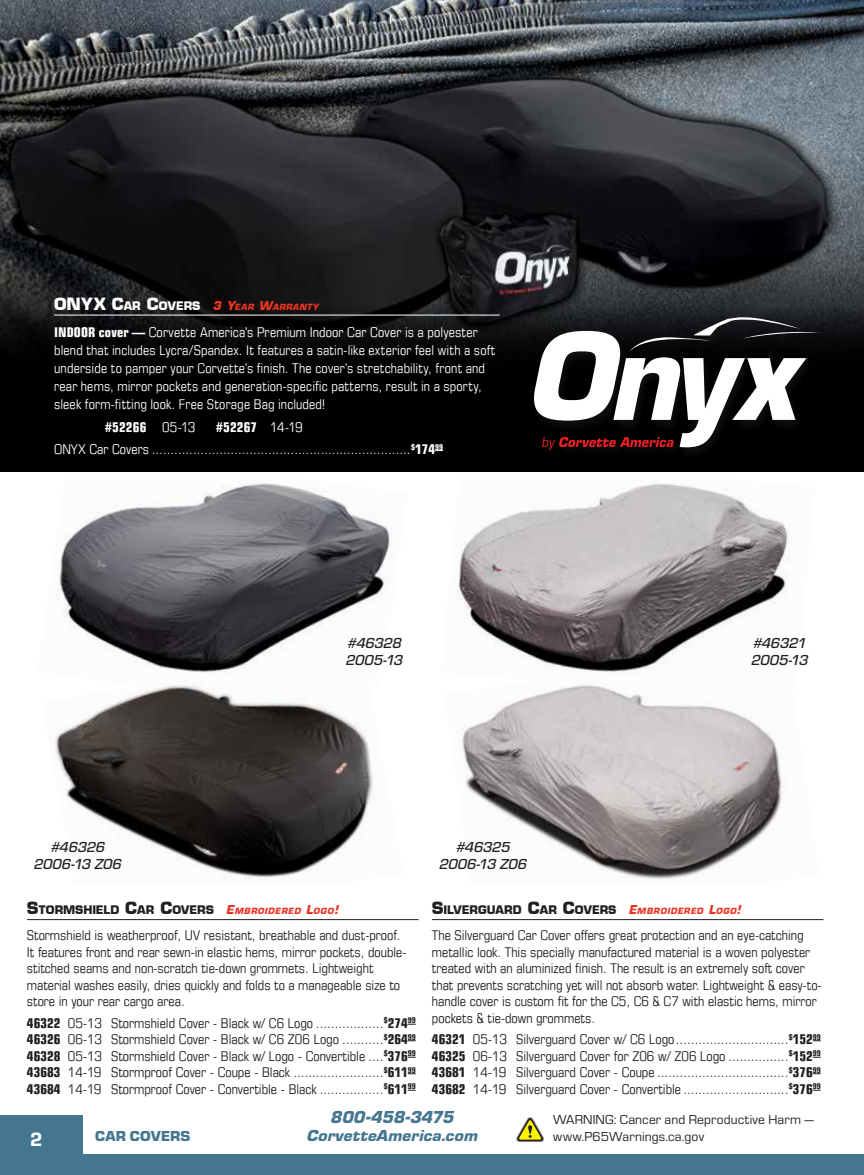
<style>
.page{position:relative;width:864px;height:1175px;background:#fff}
.page>*{position:absolute;margin:0;border:0;box-sizing:border-box;transform-origin:0 0}
.t1{font:20.1px "Eurostile Hea";color:#fff}
.t2{font:italic 900 18px "Eurostile";letter-spacing:-.015em;color:#447690}
.t3{font:italic 900 16.5px "Eurostile";letter-spacing:.01em;color:#447690;scale:1.04 1}
.t4{font:15px/17.4px "Eurostile Med Ita";letter-spacing:-.015em;color:#231f20}
.t5{font:900 15px "Eurostile";letter-spacing:.01em;color:#447690}
.t6{font:condensed 13.5px/16.5px "Eurostile LT";color:#231f20}
.t7{font:condensed 13.5px/18px "Eurostile LT";letter-spacing:.01em;color:#fff}
.t8{font:13.5px/16.5px "Eurostile";letter-spacing:.01em;color:#231f20}
.t9{font:700 condensed 13.5px "Eurostile LT";letter-spacing:.01em;color:#fff}
.t10{font:700 11.55px "Eurostile LT";color:#231f20}
.t11{font:italic 700 8.4px "Eurostile LT";letter-spacing:.06em;color:#ee3524}
.s1{font-style:normal;font-size:16.5px;color:#fff}
.s2{font-style:normal;font-size:11.55px;color:#fff}
.s3{font-size:12px}
.s4{font-weight:700}
.s5{font-weight:400}
.s6{font-size:16.5px}
.s7{font-style:italic;font-size:12px;color:#ee3524}
.s8{font-style:italic;font-size:8.4px;color:#ee3524}
</style>
<div class="page">
<div style="left:847px;top:1154px;width:17px;height:20px;background:#447690"></div>
<div style="left:0;top:1154px;width:850px;height:20px;background:#447690"></div>
<div style="left:0;top:1115px;width:82px;height:59px;background:#447690"></div>
<svg style="left:516px;top:1117px;width:28px;height:25px"></svg>
<div style="left:0;top:0;width:864px;height:471px;background:#000"></div>
<hr style="left:27px;top:919px;width:391px;height:1px;background:#231f20">
<hr style="left:432px;top:919px;width:391px;height:1px;background:#231f20">
<img style="left:0;top:0;width:864px;height:349px">
<div style="left:531px;top:317px;width:300px;height:144px;background:#000"></div>
<div style="left:742px;top:332px;width:89px;height:18px;background:#08090b"></div>
<svg style="left:530px;top:315px;width:293px;height:135px"></svg>
<hr style="left:54px;top:315px;width:446px;height:1px;background:#fff">
<img style="left:59px;top:483px;width:331px;height:190px">
<img style="left:55px;top:685px;width:319px;height:197px">
<img style="left:457px;top:483px;width:332px;height:192px">
<img style="left:462px;top:685px;width:321px;height:195px">
<hr style="left:862px;top:0;width:2px;height:299px;background:#231f20;opacity:.25">
<svg style="left:863px;top:0;width:1px;height:287px"></svg>
<p class="t11" style="left:54px;top:301px;width:266px"><span class="s1">ONYX C</span><span class="s2">AR</span> <span class="s1">C</span><span class="s2">OVERS</span> <span class="s3">3 Y</span>EAR <span class="s3">W</span>ARRANTY</p>
<p class="t7" style="left:54px;top:323px;width:443px"><span class="s4">INDOOR cover —</span> Corvette America’s Premium Indoor Car Cover is a polyester blend that includes Lycra/Spandex. It features a satin-like exterior feel with a soft underside to pamper your Corvette’s finish. The cover’s stretchability, front and rear hems, mirror pockets and generation-specific patterns, result in a sporty, sleek form-fitting look. Free Storage Bag included!</p>
<p class="t9" style="left:105px;top:419px;width:92px">#52266 <span class="s5">05-13</span></p>
<p class="t7" style="left:54px;top:416px;width:390px;line-height:21.9px;text-indent:162px"><span class="s4">#52267</span> 14-19<br>ONYX Car Covers .....................................................................<sup>$</sup><span class="s4">174</span><sup>99</sup></p>
<p class="t4" style="left:34px;top:837px;width:89px;text-align:center">#46326<br>2006-13 Z06</p>
<p class="t4" style="left:346px;top:633px;width:58px">#46328<br>2005-13</p>
<p class="t4" style="left:439px;top:837px;width:89px;text-align:center">#46325<br>2006-13 Z06</p>
<p class="t4" style="left:751px;top:633px;width:58px">#46321<br>2005-13</p>
<p class="t10" style="left:27px;top:903px;width:313px"><span class="s6">S</span>TORMSHIELD <span class="s6">C</span>AR <span class="s6">C</span>OVERS <span class="s7">E</span><span class="s8">MBROIDERED</span> <span class="s7">L</span><span class="s8">OGO</span><span class="s7">!</span></p>
<p class="t6" style="left:27px;top:926px;width:381px">Stormshield is weatherproof, UV resistant, breathable and dust-proof.<br>It features front and rear sewn-in elastic hems, mirror pockets, double&shy;stitched seams and non-scratch tie-down grommets. Lightweight material washes easily, dries quickly and folds to a manageable size to store in your rear cargo area.</p>
<p class="t6" style="left:27px;top:1014px;width:390px;text-align:justify"><span class="s4">46322</span> 05-13 Stormshield Cover - Black w/ C6 Logo ..................<sup>$</sup><span class="s4">274</span><sup>99<br></sup><span class="s4">46326</span> 06-13 Stormshield Cover - Black w/ C6 Z06 Logo ...........<sup>$</sup><span class="s4">264</span><sup>99<br></sup><span class="s4">46328</span> 05-13 Stormshield Cover - Black w/ Logo - Convertible ....<sup>$</sup><span class="s4">376</span><sup>99<br></sup><span class="s4">43683</span> 14-19 Stormproof Cover - Coupe - Black ........................<sup>$</sup><span class="s4">611</span><sup>99<br></sup><span class="s4">43684</span> 14-19 Stormproof Cover - Convertible - Black .................<sup>$</sup><span class="s4">611</span><sup>99</sup></p>
<p class="t10" style="left:432px;top:903px;width:310px"><span class="s6">S</span>ILVERGUARD <span class="s6">C</span>AR <span class="s6">C</span>OVERS <span class="s7">E</span><span class="s8">MBROIDERED</span> <span class="s7">L</span><span class="s8">OGO</span><span class="s7">!</span></p>
<p class="t6" style="left:432px;top:926px;width:391px">The Silverguard Car Cover offers great protection and an eye-catching metallic look. This specially manufactured material is a woven polyester treated with an aluminized finish. The result is an extremely soft cover that prevents scratching yet will not absorb water. Lightweight &amp; easy-to&shy;handle cover is custom fit for the C5, C6 &amp; C7 with elastic hems, mirror pockets &amp; tie-down grommets.</p>
<p class="t6" style="left:432px;top:1031px;width:390px;text-align:justify"><span class="s4">46321</span> 05-13 Silverguard Cover w/ C6 Logo..............................<sup>$</sup><span class="s4">152</span><sup>99<br></sup><span class="s4">46325</span> 06-13 Silverguard Cover for Z06 w/ Z06 Logo ................<sup>$</sup><span class="s4">152</span><sup>99<br></sup><span class="s4">43681</span> 14-19 Silverguard Cover - Coupe ...................................<sup>$</sup><span class="s4">376</span><sup>99<br></sup><span class="s4">43682</span> 14-19 Silverguard Cover - Convertible ............................<sup>$</sup><span class="s4">376</span><sup>99</sup></p>
<h2 class="t2" style="left:331px;top:1104px;width:125px">800-458-3475</h2>
<h1 class="t1" style="left:30px;top:1125px;width:14px">2</h1>
<p class="t5" style="left:95px;top:1125px;width:97px">CAR COVERS</p>
<p class="t3" style="left:307px;top:1124px;width:166px">CorvetteAmerica.com</p>
<p class="t8" style="left:553px;top:1110px;width:262px">WARNING: Cancer and Reproductive Harm — www.P65Warnings.ca.gov</p>
</div>
